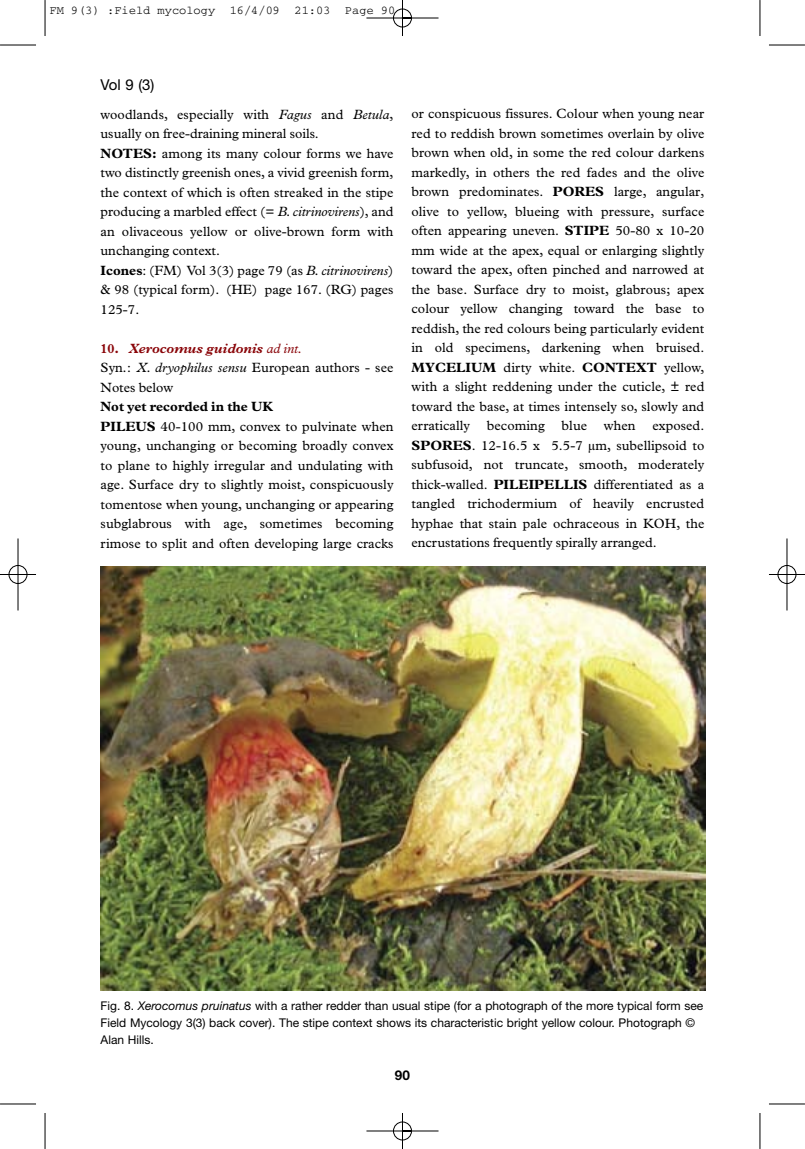
<style>
.page{position:relative;width:805px;height:1149px;background:#fff}
.page>*{position:absolute;margin:0;border:0;box-sizing:border-box;transform-origin:0 0}
.t1{font:15px "Helvetica Neue";color:#000}
.t2{font:13.5px/19.5px "Plantin";letter-spacing:.005em;color:#000}
.t3{font:700 13.5px "Helvetica Neue";color:#000}
.t4{font:12px/16.8px "Helvetica Neue";color:#000}
.t5{font:12px "Courier";color:#000}
.s1{font-style:italic}
.s2{font-weight:700}
.s3{font-weight:700;color:#8a0509}
.s4{font-weight:700;font-style:italic;color:#8a0509}
.s5{font-style:italic;color:#8a0509}
</style>
<div class="page">
<img style="left:0;top:0;width:804px;height:1149px">
<p class="t5" style="left:50px;top:6px;width:347px">FM 9(3) :Field mycology 16/4/09 21:03 Page 90</p>
<p class="t1" style="left:100px;top:76px;width:55px">Vol 9 (3)</p>
<p class="t2" style="left:100px;top:105px;width:294px">woodlands, especially with <span class="s1">Fagus</span> and <span class="s1">Betula</span>, usually on free-draining mineral soils.<br><span class="s2">NOTES:</span> among its many colour forms we have two distinctly greenish ones, a vivid greenish form, the context of which is often streaked in the stipe producing a marbled effect (= <span class="s1">B. citrinovirens</span>), and an olivaceous yellow or olive-brown form with unchanging context.<br><span class="s2">Icones</span>: (FM) Vol 3(3) page 79 (as <span class="s1">B. citrinovirens</span>) &amp; 98 (typical form). (HE) page 167. (RG) pages 125-7.</p>
<p class="t2" style="left:100px;top:339px;width:294px"><span class="s3">10.</span> <span class="s4">Xerocomus guidonis</span> <span class="s5">ad int.<br></span>Syn<span class="s1">.</span>: <span class="s1">X. dryophilus sensu</span> European authors - see<br>Notes below</p>
<p class="t2" style="left:101px;top:398px;width:294px"><span class="s2">Not yet recorded in the UK<br>PILEUS</span> 40-100 mm, convex to pulvinate when young, unchanging or becoming broadly convex to plane to highly irregular and undulating with age. Surface dry to slightly moist, conspicuously tomentose when young, unchanging or appearing subglabrous with age, sometimes becoming rimose to split and often developing large cracks</p>
<p class="t2" style="left:411px;top:105px;width:294px;text-align:justify">or conspicuous fissures. Colour when young near red to reddish brown sometimes overlain by olive brown when old, in some the red colour darkens markedly, in others the red fades and the olive brown predominates. <span class="s2">PORES</span> large, angular, olive to yellow, blueing with pressure, surface often appearing uneven. <span class="s2">STIPE</span> 50-80 x 10-20 mm wide at the apex, equal or enlarging slightly toward the apex, often pinched and narrowed at the base. Surface dry to moist, glabrous; apex colour yellow changing toward the base to reddish, the red colours being particularly evident in old specimens, darkening when bruised.<br><span class="s2">MYCELIUM</span> dirty white. <span class="s2">CONTEXT</span> yellow, with a slight reddening under the cuticle, ± red toward the base, at times intensely so, slowly and erratically becoming blue when exposed.<br><span class="s2">SPORES</span>. 12-16.5 x 5.5-7 µm, subellipsoid to subfusoid, not truncate, smooth, moderately thick-walled. <span class="s2">PILEIPELLIS</span> differentiated as a tangled trichodermium of heavily encrusted hyphae that stain pale ochraceous in KOH, the encrustations frequently spirally arranged.</p>
<p class="t4" style="left:100px;top:997px;width:604px">Fig. 8. <span class="s1">Xerocomus pruinatus</span> with a rather redder than usual stipe (for a photograph of the more typical form see<br>Field Mycology 3(3) back cover). The stipe context shows its characteristic bright yellow colour. Photograph ©<br>Alan Hills.</p>
<p class="t3" style="left:395px;top:1067px;width:17px">90</p>
</div>
